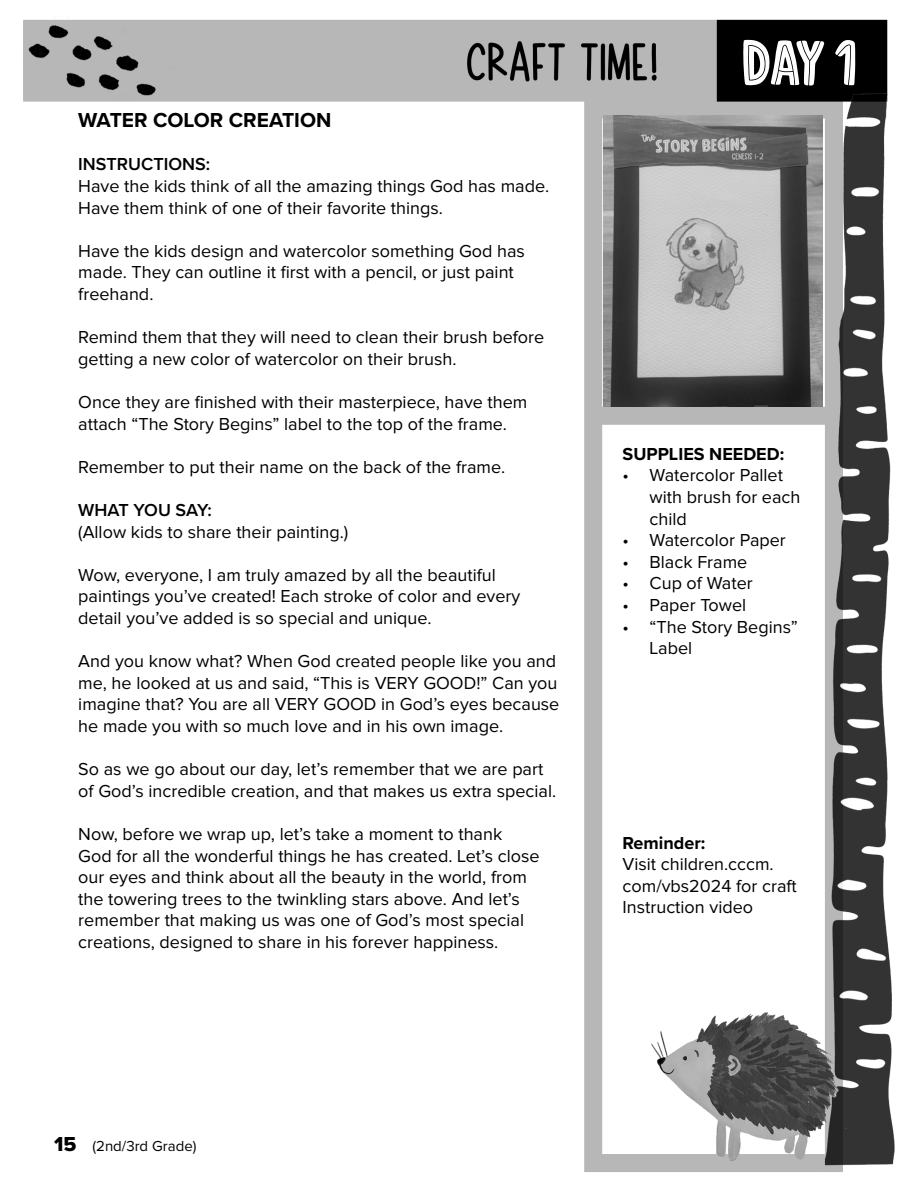
<style>
.page{position:relative;width:918px;height:1188px;background:#fff}
.page>*{position:absolute;margin:0;border:0;box-sizing:border-box;transform-origin:0 0}
.t1{font:72px "Skiba";color:#fff}
.t2{font:700 21px "Proxima Nova";color:#000}
.t3{font:18px/21.6px "Proxima Nova";color:#000}
.t4{font:600 18px "Proxima Nova";color:#000}
.t5{font:700 18px "Proxima Nova";color:#000}
.t6{font:15px "Proxima Nova";color:#000}
.s1{font-family:"Proxima Nova Extrabld";font-size:21px}
</style>
<div class="page">
<img style="left:23px;top:17px;width:872px;height:1155px">
<img style="left:603px;top:115px;width:219px;height:292px">
<p class="t2" style="left:78px;top:105px;width:255px">WATER COLOR CREATION</p>
<p class="t4" style="left:78px;top:151px;width:133px">INSTRUCTIONS:</p>
<p class="t3" style="left:78px;top:176px;width:472px">Have the kids think of all the amazing things God has made.<br>Have them think of one of their favorite things.</p>
<p class="t3" style="left:78px;top:241px;width:448px">Have the kids design and watercolor something God has made. They can outline it first with a pencil, or just paint freehand.</p>
<p class="t3" style="left:78px;top:327px;width:468px">Remind them that they will need to clean their brush before getting a new color of watercolor on their brush.</p>
<p class="t3" style="left:78px;top:392px;width:451px">Once they are finished with their masterpiece, have them attach “The Story Begins” label to the top of the frame.</p>
<p class="t3" style="left:78px;top:457px;width:429px">Remember to put their name on the back of the frame.</p>
<p class="t4" style="left:78px;top:497px;width:135px">WHAT YOU SAY:</p>
<p class="t3" style="left:78px;top:522px;width:272px">(Allow kids to share their painting.)</p>
<p class="t3" style="left:78px;top:565px;width:444px">Wow, everyone, I am truly amazed by all the beautiful paintings you’ve created! Each stroke of color and every detail you’ve added is so special and unique.</p>
<p class="t3" style="left:78px;top:651px;width:483px">And you know what? When God created people like you and me, he looked at us and said, “This is VERY GOOD!” Can you imagine that? You are all VERY GOOD in God’s eyes because he made you with so much love and in his own image.</p>
<p class="t3" style="left:78px;top:759px;width:479px">So as we go about our day, let’s remember that we are part of God’s incredible creation, and that makes us extra special.</p>
<p class="t3" style="left:78px;top:824px;width:463px">Now, before we wrap up, let’s take a moment to thank God for all the wonderful things he has created. Let’s close our eyes and think about all the beauty in the world, from the towering trees to the twinkling stars above. And let’s remember that making us was one of God’s most special creations, designed to share in his forever happiness.</p>
<p class="t1" style="left:742px;top:37px;width:116px">DAY 1</p>
<p class="t5" style="left:623px;top:440px;width:163px">SUPPLIES NEEDED:</p>
<p class="t3" style="left:650px;top:465px;width:152px;text-indent:-27px">• Watercolor Pallet with brush for each child</p>
<p class="t3" style="left:623px;top:530px;width:165px">• Watercolor Paper</p>
<p class="t3" style="left:623px;top:552px;width:126px">• Black Frame</p>
<p class="t3" style="left:623px;top:573px;width:132px">• Cup of Water</p>
<p class="t3" style="left:623px;top:595px;width:125px">• Paper Towel</p>
<p class="t3" style="left:650px;top:616px;width:150px;text-indent:-27px">• “The Story Begins”<br>Label</p>
<p class="t5" style="left:623px;top:829px;width:84px">Reminder:</p>
<p class="t3" style="left:623px;top:854px;width:176px">Visit children.cccm. com/vbs2024 for craft<br>Instruction video</p>
<p class="t6" style="left:54px;top:1139px;width:144px"><span class="s1">15</span> (2nd/3rd Grade)</p>
</div>
